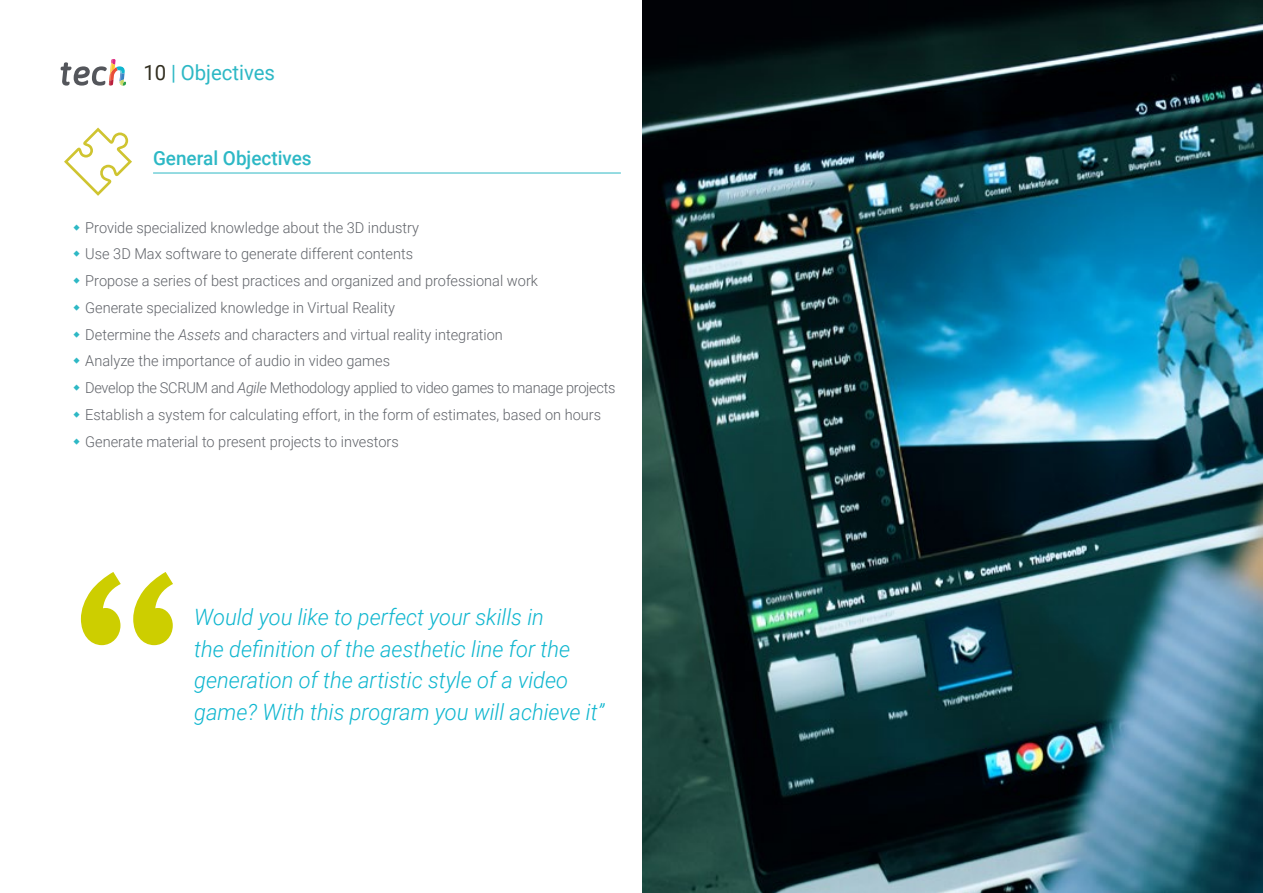
<style>
.page{position:relative;width:1263px;height:893px;background:#fff}
.page>*{position:absolute;margin:0;border:0;box-sizing:border-box;transform-origin:0 0}
.t1{font:italic 300 22.5px/31.5px "Roboto";color:#0fb6cf}
.t2{font:21px "Roboto";color:#2db8c5}
.t3{font:500 19.5px "Roboto";color:#2db8c5}
.t4{font:300 15px/26.7px "Roboto";color:#61646a}
.s1{color:#312e20}
.s2{font-style:italic}
</style>
<div class="page">
<img style="left:642px;top:0;width:621px;height:893px">
<hr style="left:153px;top:173px;width:468px;height:1px;background:#2db8c5">
<svg style="left:64px;top:128px;width:68px;height:68px"></svg>
<svg style="left:61px;top:59px;width:65px;height:27px"></svg>
<svg style="left:81px;top:572px;width:92px;height:73px"></svg>
<h2 class="t2" style="left:144px;top:57px;width:133px"><span class="s1">10</span> | Objectives</h2>
<h3 class="t3" style="left:153px;top:144px;width:160px">General Objectives</h3>
<p class="t4" style="left:85px;top:213px;width:532px">Provide specialized knowledge about the 3D industry<br>Use 3D Max software to generate different contents<br>Propose a series of best practices and organized and professional work<br>Generate specialized knowledge in Virtual Reality<br>Determine the <span class="s2">Assets</span> and characters and virtual reality integration<br>Analyze the importance of audio in video games<br>Develop the SCRUM and <span class="s2">Agile</span> Methodology applied to video games to manage projects Establish a system for calculating effort, in the form of estimates, based on hours Generate material to present projects to investors</p>
<h1 class="t1" style="left:194px;top:601px;width:411px">Would you like to perfect your skills in<br>the definition of the aesthetic line for the generation of the artistic style of a video game? With this program you will achieve it”</h1>
</div>
